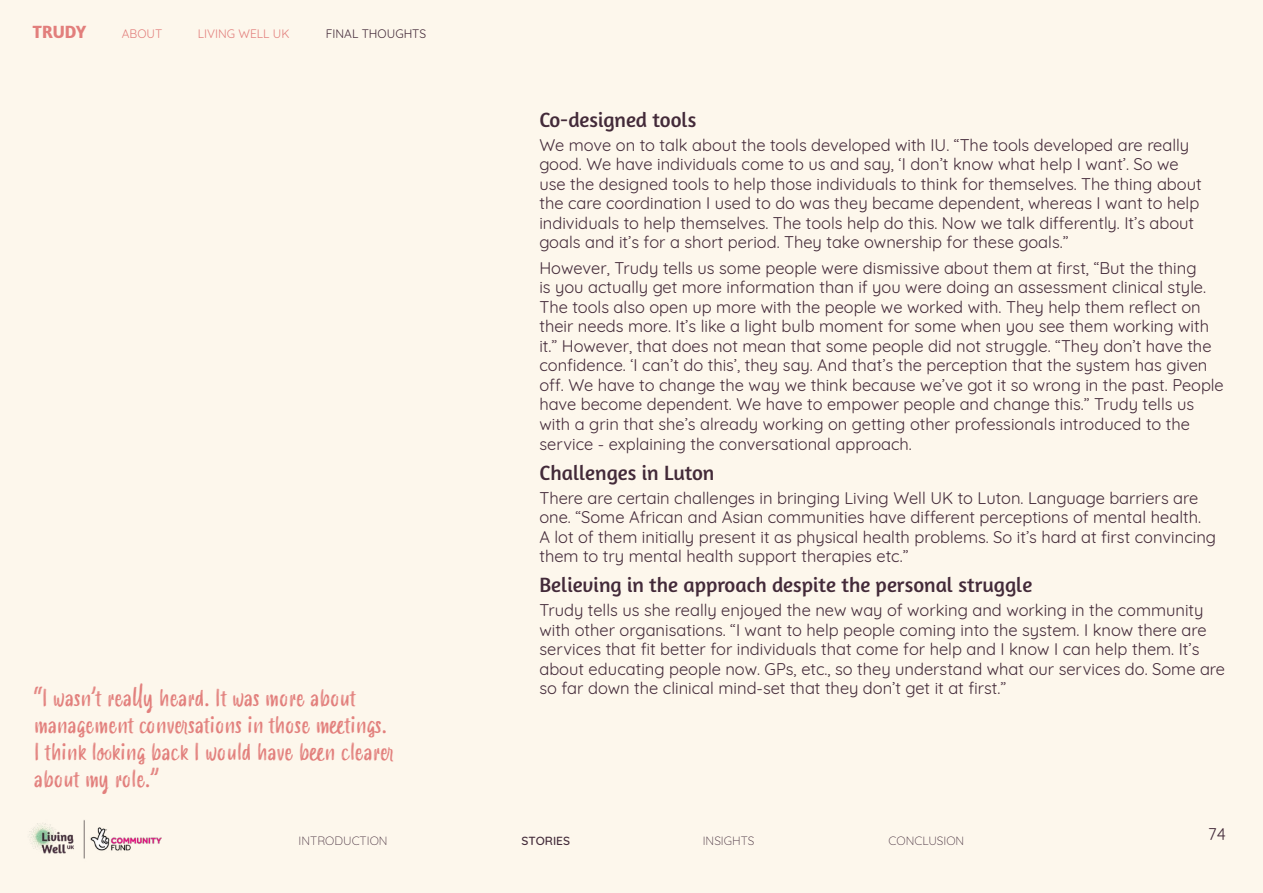
<style>
.page{position:relative;width:1263px;height:893px;background:#fdf7ec}
.page>*{position:absolute;margin:0;border:0;box-sizing:border-box;transform-origin:0 0}
.t1{font:22.5px/27px "Smoothy";color:#e27f7c}
.t2{font:21px "Amaranth";color:#432a39}
.t3{font:700 18px "Amaranth";letter-spacing:-.005em;color:#e27f7c}
.t4{font:16.5px/19.5px "Quicksand";color:#432a39}
.t5{font:300 12px "Quicksand";color:#432b3a}
.t6{font:12px "Quicksand";color:#e27f7c}
.t7{font:12px "Quicksand";color:#432a39}
.t8{font:500 12px "Quicksand";color:#432b3a}
</style>
<div class="page">
<img style="left:28px;top:820px;width:134px;height:39px">
<p class="t3" style="left:33px;top:20px;width:55px">TRUDY</p>
<p class="t6" style="left:122px;top:24px;width:42px">ABOUT</p>
<p class="t6" style="left:198px;top:24px;width:93px">LIVING WELL UK</p>
<p class="t7" style="left:326px;top:24px;width:102px">FINAL THOUGHTS</p>
<h1 class="t1" style="left:34px;top:685px;width:362px">“I wasn’t really heard. It was more about management conversations in those meetings.<br>I think looking back I would have been clearer about my role.”</h1>
<p class="t2" style="left:539px;top:107px;width:158px">Co-designed tools</p>
<p class="t4" style="left:539px;top:133px;width:664px">We move on to talk about the tools developed with IU. “The tools developed are really good. We have individuals come to us and say, ‘I don’t know what help I want’. So we use the designed tools to help those individuals to think for themselves. The thing about the care coordination I used to do was they became dependent, whereas I want to help individuals to help themselves. The tools help do this. Now we talk differently. It’s about goals and it’s for a short period. They take ownership for these goals.”</p>
<p class="t4" style="left:539px;top:257px;width:686px">However, Trudy tells us some people were dismissive about them at first, “But the thing<br>is you actually get more information than if you were doing an assessment clinical style.<br>The tools also open up more with the people we worked with. They help them reflect on their needs more. It’s like a light bulb moment for some when you see them working with it.” However, that does not mean that some people did not struggle. “They don’t have the confidence. ‘I can’t do this’, they say. And that’s the perception that the system has given off. We have to change the way we think because we’ve got it so wrong in the past. People have become dependent. We have to empower people and change this.” Trudy tells us with a grin that she’s already working on getting other professionals introduced to the service - explaining the conversational approach.</p>
<p class="t2" style="left:539px;top:460px;width:177px">Challenges in Luton</p>
<p class="t4" style="left:539px;top:486px;width:678px">There are certain challenges in bringing Living Well UK to Luton. Language barriers are one. “Some African and Asian communities have different perceptions of mental health.<br>A lot of them initially present it as physical health problems. So it’s hard at first convincing them to try mental health support therapies etc.”</p>
<p class="t2" style="left:539px;top:573px;width:494px">Believing in the approach despite the personal struggle</p>
<p class="t4" style="left:539px;top:599px;width:687px">Trudy tells us she really enjoyed the new way of working and working in the community with other organisations. “I want to help people coming into the system. I know there are services that fit better for individuals that come for help and I know I can help them. It’s about educating people now. GPs, etc., so they understand what our services do. Some are so far down the clinical mind-set that they don’t get it at first.”</p>
<p class="t5" style="left:299px;top:831px;width:90px">INTRODUCTION</p>
<p class="t8" style="left:522px;top:831px;width:50px">STORIES</p>
<p class="t5" style="left:703px;top:831px;width:53px">INSIGHTS</p>
<p class="t5" style="left:889px;top:831px;width:77px">CONCLUSION</p>
<p class="t4" style="left:1208px;top:823px;width:19px">74</p>
</div>
